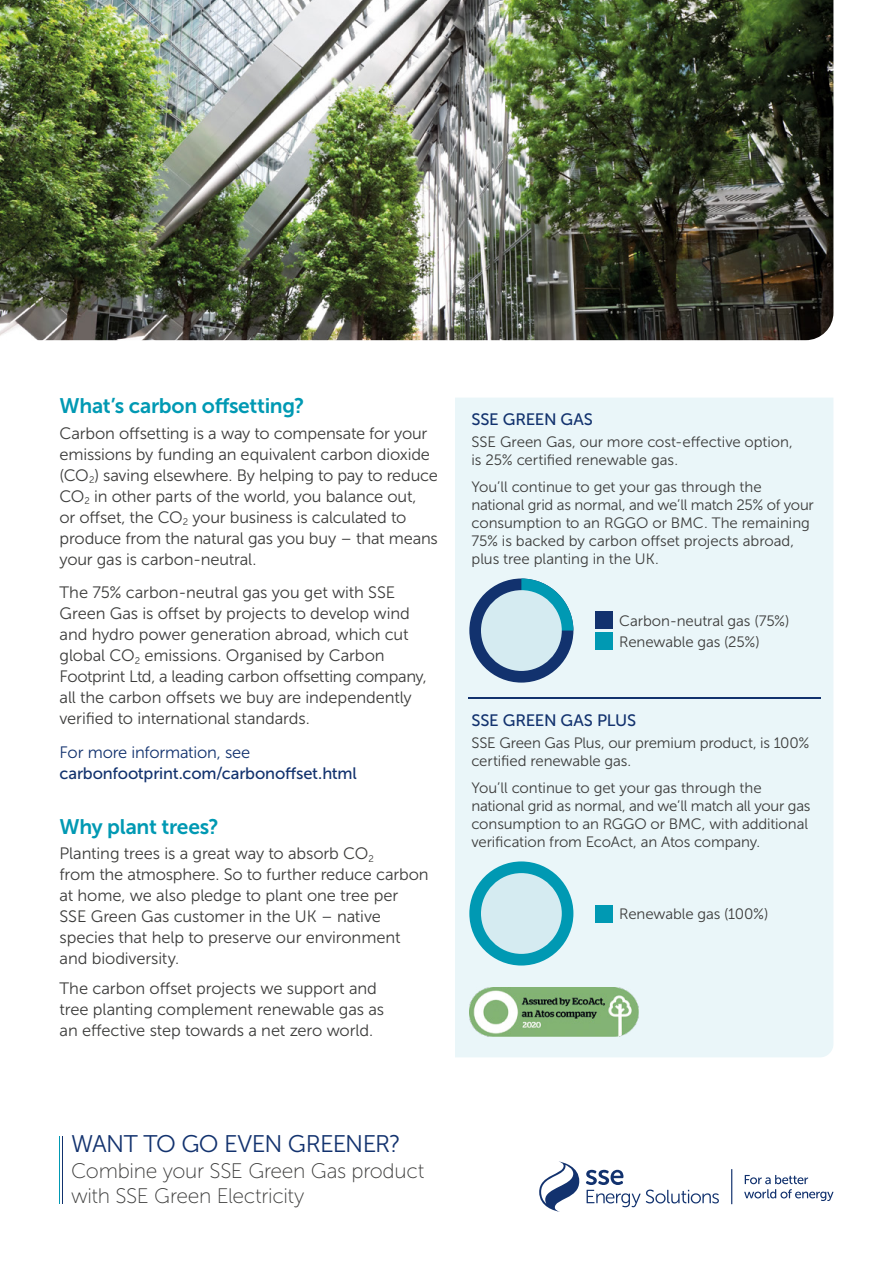
<style>
.page{position:relative;width:893px;height:1263px;background:#fff}
.page>*{position:absolute;margin:0;border:0;box-sizing:border-box;transform-origin:0 0}
.t1{font:24px "Museo Sans 300";letter-spacing:-.03em;color:#12326e}
.t2{font:21px/25.5px "Museo Sans 100";letter-spacing:-.015em;color:#3c3c3b}
.t3{font:21px "Museo Sans 700";letter-spacing:-.015em;color:#0099b3}
.t4{font:16.5px/21px "Museo Sans 300";letter-spacing:-.01em;color:#3c3c3b}
.t5{font:16.5px "Museo Sans 500";letter-spacing:-.015em;color:#12326e}
.t6{font:16.5px "Museo Sans 300";letter-spacing:-.015em;color:#12326e}
.t7{font:15px/18px "Museo Sans 300";letter-spacing:-.01em;color:#3c3c3b}
</style>
<div class="page">
<img style="left:0;top:0;width:833px;height:340px">
<div style="left:455px;top:398px;width:378px;height:659px;background:#eaf6f9"></div>
<hr style="left:468px;top:697px;width:353px;height:2px;background:#12326e">
<div style="left:596px;top:612px;width:17px;height:17px;background:#12326e"></div>
<div style="left:596px;top:633px;width:17px;height:17px;background:#0099b3"></div>
<div style="left:469px;top:578px;width:104px;height:105px;background:#12326e;border-radius:50%"></div>
<svg style="left:521px;top:578px;width:52px;height:52px"></svg>
<div style="left:481px;top:590px;width:81px;height:81px;background:#d5ebf1;border-radius:50%"></div>
<div style="left:596px;top:905px;width:17px;height:17px;background:#0099b3"></div>
<div style="left:469px;top:861px;width:104px;height:104px;background:#0099b3;border-radius:50%"></div>
<div style="left:481px;top:873px;width:81px;height:81px;background:#d5ebf1;border-radius:50%"></div>
<img style="left:469px;top:987px;width:169px;height:49px">
<hr style="left:62px;top:1135px;width:1px;height:68px;background:#12326e">
<hr style="left:60px;top:1135px;width:1px;height:68px;background:#0099b3">
<svg style="left:539px;top:1161px;width:40px;height:51px"></svg>
<hr style="left:731px;top:1169px;width:1px;height:35px;background:#12326e">
<svg style="left:744px;top:1175px;width:89px;height:26px"></svg>
<svg style="left:586px;top:1170px;width:133px;height:37px"></svg>
<p class="t3" style="left:60px;top:394px;width:246px">What’s carbon offsetting?</p>
<p class="t4" style="left:60px;top:423px;width:380px">Carbon offsetting is a way to compensate for your emissions by funding an equivalent carbon dioxide (CO<sub>2</sub>) saving elsewhere. By helping to pay to reduce CO<sub>2</sub> in other parts of the world, you balance out,<br>or offset, the CO<sub>2</sub> your business is calculated to produce from the natural gas you buy – that means your gas is carbon-neutral.</p>
<p class="t4" style="left:60px;top:582px;width:369px">The 75% carbon-neutral gas you get with SSE Green Gas is offset by projects to develop wind and hydro power generation abroad, which cut global CO<sub>2</sub> emissions. Organised by Carbon Footprint Ltd, a leading carbon offsetting company, all the carbon offsets we buy are independently verified to international standards.</p>
<p class="t6" style="left:60px;top:744px;width:192px">For more information, see</p>
<p class="t5" style="left:60px;top:764px;width:299px">carbonfootprint.com/carbonoffset.html</p>
<p class="t3" style="left:60px;top:815px;width:161px">Why plant trees?</p>
<p class="t4" style="left:60px;top:843px;width:370px">Planting trees is a great way to absorb CO<sub>2<br></sub>from the atmosphere. So to further reduce carbon at home, we also pledge to plant one tree per SSE Green Gas customer in the UK – native species that help to preserve our environment and biodiversity.</p>
<p class="t4" style="left:60px;top:978px;width:326px">The carbon offset projects we support and tree planting complement renewable gas as an effective step towards a net zero world.</p>
<p class="t5" style="left:471px;top:410px;width:123px">SSE GREEN GAS</p>
<p class="t7" style="left:471px;top:433px;width:323px">SSE Green Gas, our more cost-effective option, is 25% certified renewable gas.</p>
<p class="t7" style="left:471px;top:478px;width:344px">You’ll continue to get your gas through the national grid as normal, and we’ll match 25% of your consumption to an RGGO or BMC. The remaining 75% is backed by carbon offset projects abroad, plus tree planting in the UK.</p>
<p class="t7" style="left:619px;top:610px;width:172px;line-height:21px">Carbon-neutral gas (75%)<br>Renewable gas (25%)</p>
<p class="t5" style="left:471px;top:711px;width:166px">SSE GREEN GAS PLUS</p>
<p class="t7" style="left:471px;top:734px;width:340px">SSE Green Gas Plus, our premium product, is 100% certified renewable gas.</p>
<p class="t7" style="left:471px;top:778px;width:341px">You’ll continue to get your gas through the national grid as normal, and we’ll match all your gas consumption to an RGGO or BMC, with additional verification from EcoAct, an Atos company.</p>
<p class="t7" style="left:619px;top:905px;width:151px">Renewable gas (100%)</p>
<h1 class="t1" style="left:71px;top:1131px;width:331px">WANT TO GO EVEN GREENER?</h1>
<p class="t2" style="left:71px;top:1158px;width:355px">Combine your SSE Green Gas product with SSE Green Electricity</p>
</div>
